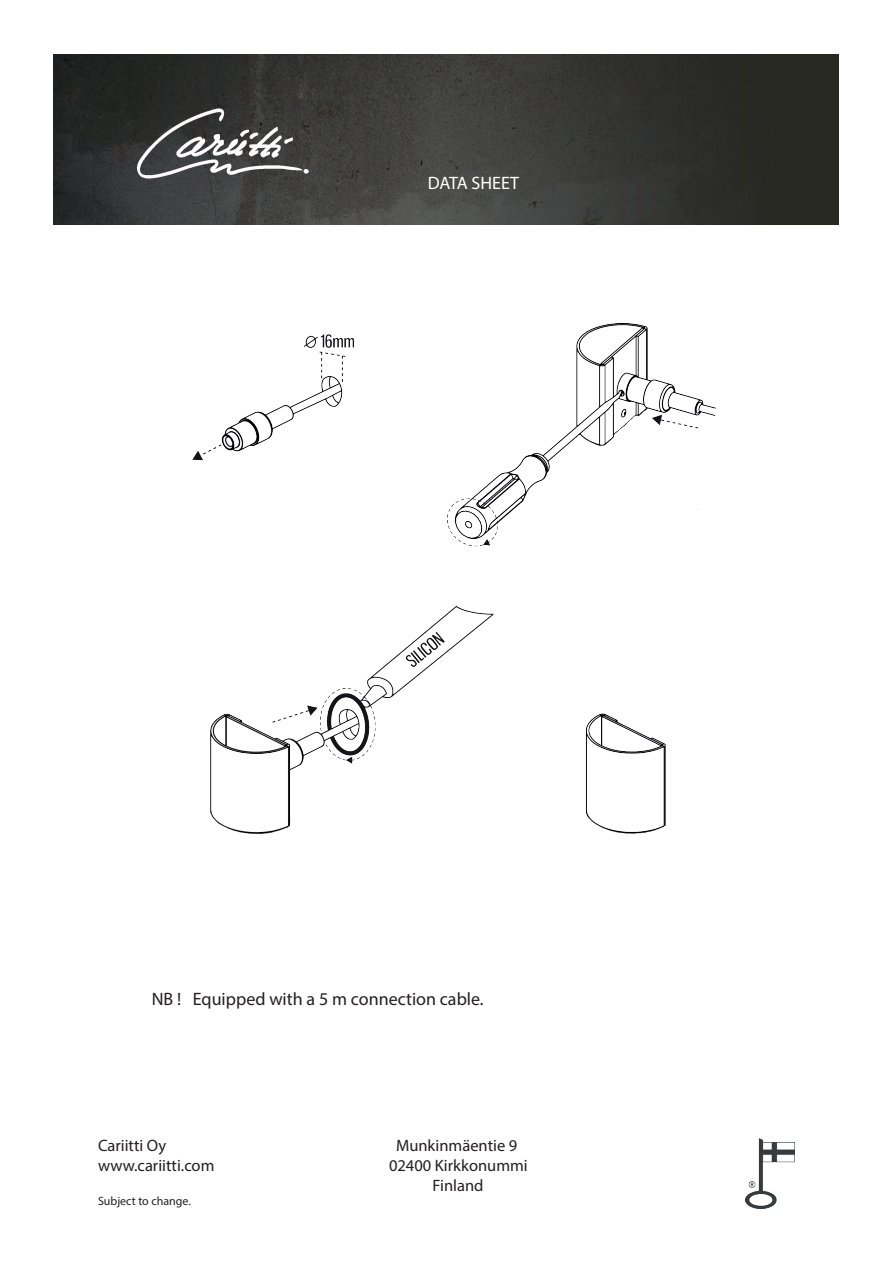
<style>
.page{position:relative;width:893px;height:1263px;background:#fff}
.page>*{position:absolute;margin:0;border:0;box-sizing:border-box;transform-origin:0 0}
.t1{font:18px "Myriad Pro";color:#231f20}
.t2{font:18px "Myriad Pro";color:#fff}
.t3{font:16.5px/19.8px "Myriad Pro";color:#231f20;text-align:center}
.t4{font:12px "Myriad Pro";color:#231f20}
</style>
<div class="page">
<img style="left:54px;top:54px;width:785px;height:170px">
<img style="left:98px;top:100px;width:246px;height:91px">
<img style="left:192px;top:323px;width:524px;height:511px">
<img style="left:746px;top:1139px;width:49px;height:70px">
<p class="t2" style="left:428px;top:172px;width:93px">DATA SHEET</p>
<p class="t1" style="left:152px;top:988px;width:333px">NB ! Equipped with a 5 m connection cable.</p>
<p class="t3" style="left:98px;top:1135px;width:70px">Cariitti Oy</p>
<p class="t3" style="left:396px;top:1135px;width:123px">Munkinmäentie 9</p>
<p class="t3" style="left:98px;top:1155px;width:118px">www.cariitti.com</p>
<p class="t3" style="left:389px;top:1155px;width:140px">02400 Kirkkonummi<br>Finland</p>
<p class="t4" style="left:98px;top:1194px;width:94px">Subject to change.</p>
</div>
